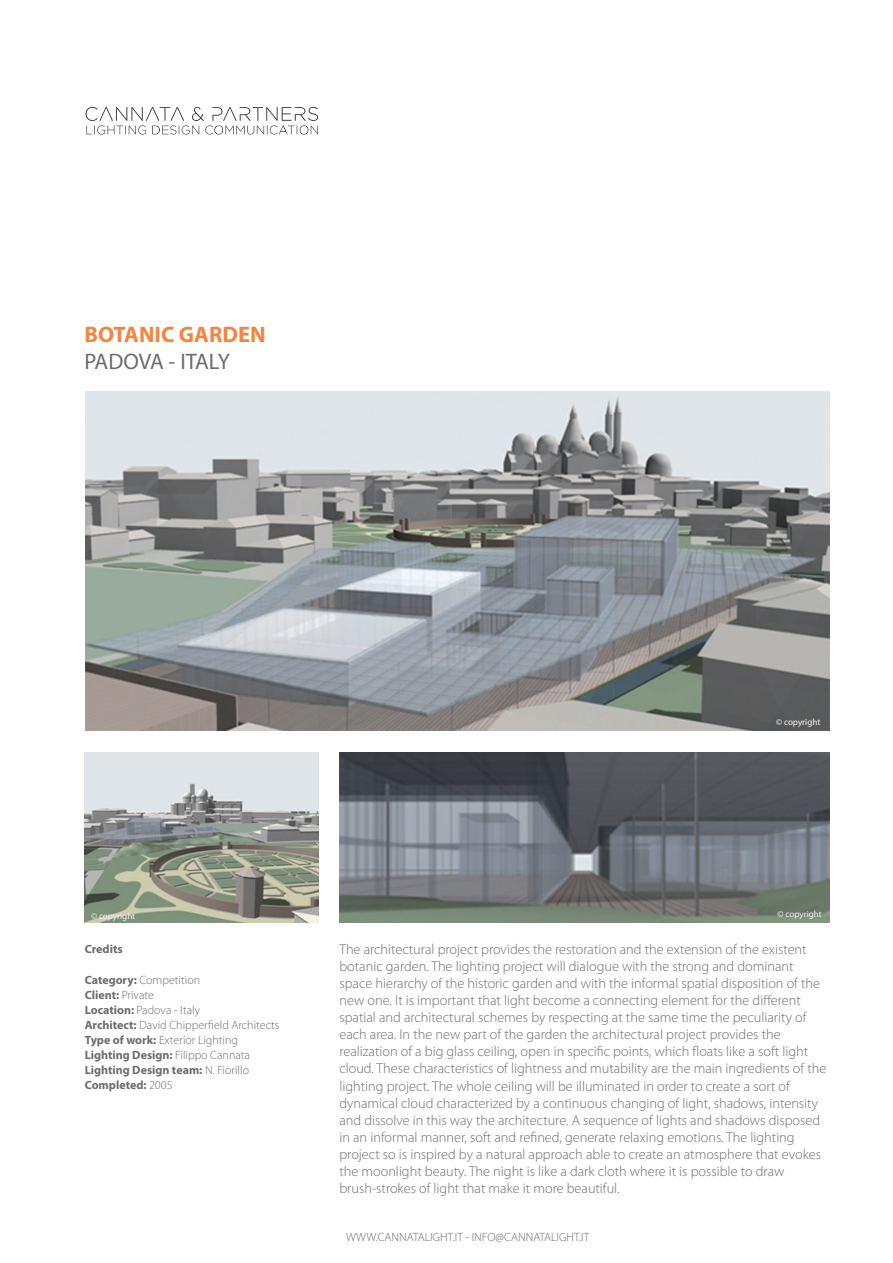
<style>
.page{position:relative;width:893px;height:1263px;background:#fff}
.page>*{position:absolute;margin:0;border:0;box-sizing:border-box;transform-origin:0 0}
.t1{font:700 22.5px "Myriad Pro";color:#f58441}
.t2{font:22.5px "Myriad Pro";color:#6c6d70}
.t3{font:300 14.25px/17.1px "Myriad Pro";color:#6c6d70}
.t4{font:300 12px/15px "Myriad Pro";color:#6c6d70}
.t5{font:700 12px "Myriad Pro";color:#6c6d70}
.t6{font:9px "Myriad Pro";color:#f2f3f4}
.s1{font-weight:700}
</style>
<div class="page">
<svg style="left:85px;top:107px;width:233px;height:28px"></svg>
<img style="left:85px;top:391px;width:744px;height:339px">
<img style="left:339px;top:752px;width:490px;height:170px">
<img style="left:84px;top:753px;width:235px;height:170px">
<h1 class="t1" style="left:85px;top:319px;width:183px">BOTANIC GARDEN</h1>
<h1 class="t2" style="left:85px;top:347px;width:147px">PADOVA - ITALY</h1>
<p class="t6" style="left:776px;top:716px;width:46px">© copyright</p>
<p class="t6" style="left:91px;top:910px;width:46px">© copyright</p>
<p class="t5" style="left:85px;top:941px;width:39px">Credits</p>
<p class="t4" style="left:85px;top:973px;width:196px"><span class="s1">Category:</span> Competition<br><span class="s1">Client:</span> Private<br><span class="s1">Location:</span> Padova - Italy<br><span class="s1">Architect:</span> David Chipperfield Architects<br><span class="s1">Type of work:</span> Exterior Lighting<br><span class="s1">Lighting Design:</span> Filippo Cannata<br><span class="s1">Lighting Design team:</span> N. Fiorillo<br><span class="s1">Completed:</span> 2005</p>
<p class="t6" style="left:778px;top:908px;width:46px">© copyright</p>
<p class="t3" style="left:339px;top:941px;width:488px">The architectural project provides the restoration and the extension of the existent botanic garden. The lighting project will dialogue with the strong and dominant space hierarchy of the historic garden and with the informal spatial disposition of the new one. It is important that light become a connecting element for the different spatial and architectural schemes by respecting at the same time the peculiarity of each area. In the new part of the garden the architectural project provides the realization of a big glass ceiling, open in specific points, which floats like a soft light cloud. These characteristics of lightness and mutability are the main ingredients of the lighting project. The whole ceiling will be illuminated in order to create a sort of dynamical cloud characterized by a continuous changing of light, shadows, intensity and dissolve in this way the architecture. A sequence of lights and shadows disposed in an informal manner, soft and refined, generate relaxing emotions. The lighting project so is inspired by a natural approach able to create an atmosphere that evokes the moonlight beauty. The night is like a dark cloth where it is possible to draw brush-strokes of light that make it more beautiful.</p>
<p class="t4" style="left:346px;top:1229px;width:245px">WWW.CANNATALIGHT.IT - INFO@CANNATALIGHT.IT</p>
</div>
